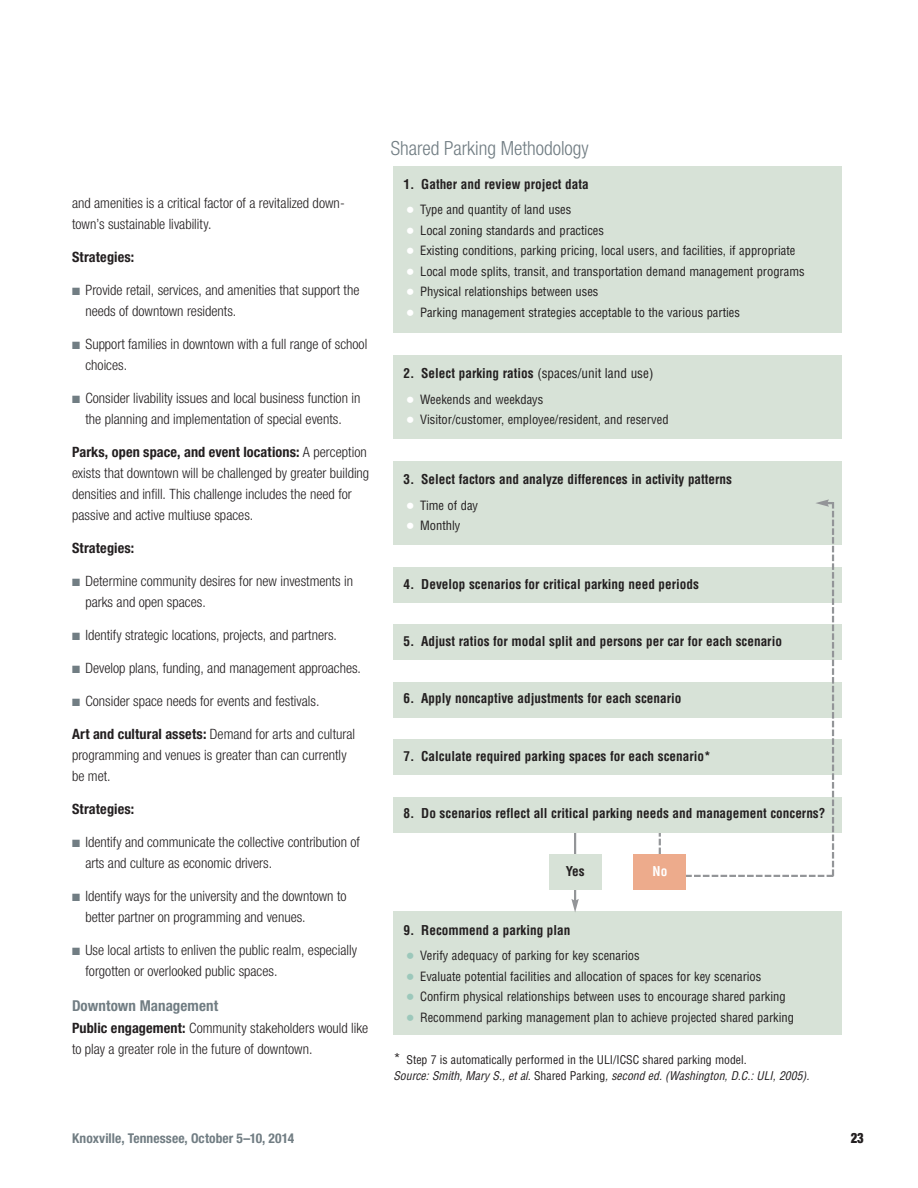
<style>
.page{position:relative;width:918px;height:1188px;background:#fff}
.page>*{position:absolute;margin:0;border:0;box-sizing:border-box;transform-origin:0 0}
.chart_title{font:300 condensed 19.5px "Helvetica Neue LT Std";color:#717d83}
.head_3{font:700 condensed 15px "Helvetica Neue LT Std";letter-spacing:.005em;color:#717d83}
.BODY_TXT_-_bold_thro{font:300 condensed 14.25px/21px "Helvetica Neue LT Std";color:#231f20}
.BODY_TXT_-_bold_thro-2{font:700 condensed 14.25px "Helvetica Neue LT Std";letter-spacing:.01em;color:#231f20}
.t1{font:900 condensed 14.25px "Helvetica Neue LT Std";color:#231f20;scale:.9 1}
.t2{font:700 condensed 13.5px "Helvetica Neue LT Std";letter-spacing:.005em;color:#717d83}
.t3{font:700 condensed 13.2px "Helvetica";color:#231f20}
.t4{font:700 condensed 13.2px "Helvetica";color:#fff}
.t5{font:condensed 12.45px "Helvetica";color:#231f20}
.t6{font:condensed 11.7px/16.2px "Helvetica";color:#231f20}
.s1{color:#717d83}
.s2{font-weight:700}
.s3{font-family:"Universal Newswith Comm Pi";font-stretch:normal;color:#fff}
.s4{font-weight:400}
.s5{font-family:"Universal Newswith Comm Pi";font-stretch:normal;color:#9cc8bb}
.s6{font-size:14.7px}
.s7{font-style:italic}
</style>
<div class="page">
<div style="left:393px;top:166px;width:449px;height:167px;background:#d7e2d7"></div>
<div style="left:393px;top:912px;width:449px;height:123px;background:#d7e2d7"></div>
<div style="left:393px;top:355px;width:449px;height:84px;background:#d7e2d7"></div>
<div style="left:393px;top:461px;width:449px;height:84px;background:#d7e2d7"></div>
<hr style="left:574px;top:817px;width:2px;height:84px;background:#939598">
<svg style="left:571px;top:899px;width:8px;height:13px"></svg>
<svg style="left:659px;top:832px;width:2px;height:22px"></svg>
<div style="left:549px;top:854px;width:53px;height:36px;background:#d7e2d7"></div>
<div style="left:393px;top:567px;width:449px;height:36px;background:#d7e2d7"></div>
<div style="left:393px;top:625px;width:449px;height:35px;background:#d7e2d7"></div>
<div style="left:393px;top:682px;width:449px;height:35px;background:#d7e2d7"></div>
<div style="left:393px;top:739px;width:449px;height:36px;background:#d7e2d7"></div>
<div style="left:393px;top:797px;width:449px;height:35px;background:#d7e2d7"></div>
<div style="left:634px;top:854px;width:52px;height:36px;background:#edab8c"></div>
<svg style="left:676px;top:499px;width:158px;height:378px"></svg>
<p class="BODY_TXT_-_bold_thro" style="left:72px;top:193px;width:274px">and amenities is a critical factor of a revitalized down&shy;town’s sustainable livability.</p>
<p class="BODY_TXT_-_bold_thro-2" style="left:72px;top:248px;width:64px">Strategies:</p>
<p class="BODY_TXT_-_bold_thro" style="left:86px;top:280px;width:275px;text-indent:-14px"><span class="s1">■</span> Provide retail, services, and amenities that support the needs of downtown residents.</p>
<p class="BODY_TXT_-_bold_thro" style="left:86px;top:334px;width:283px;text-indent:-14px"><span class="s1">■</span> Support families in downtown with a full range of school choices.</p>
<p class="BODY_TXT_-_bold_thro" style="left:72px;top:388px;width:290px;text-align:center"><span class="s1">■</span> Consider livability issues and local business function in the planning and implementation of special events.</p>
<p class="BODY_TXT_-_bold_thro" style="left:72px;top:442px;width:299px"><span class="s2">Parks, open space, and event locations:</span> A perception exists that downtown will be challenged by greater building densities and infill. This challenge includes the need for passive and active multiuse spaces.</p>
<p class="BODY_TXT_-_bold_thro-2" style="left:72px;top:539px;width:64px">Strategies:</p>
<p class="BODY_TXT_-_bold_thro" style="left:86px;top:571px;width:269px;text-indent:-14px"><span class="s1">■</span> Determine community desires for new investments in parks and open spaces.</p>
<p class="BODY_TXT_-_bold_thro" style="left:72px;top:625px;width:267px"><span class="s1">■</span> Identify strategic locations, projects, and partners.</p>
<p class="BODY_TXT_-_bold_thro" style="left:72px;top:658px;width:291px"><span class="s1">■</span> Develop plans, funding, and management approaches.</p>
<p class="BODY_TXT_-_bold_thro" style="left:72px;top:691px;width:249px"><span class="s1">■</span> Consider space needs for events and festivals.</p>
<p class="BODY_TXT_-_bold_thro" style="left:72px;top:724px;width:285px"><span class="s2">Art and cultural assets:</span> Demand for arts and cultural programming and venues is greater than can currently be met.</p>
<p class="BODY_TXT_-_bold_thro-2" style="left:72px;top:800px;width:64px">Strategies:</p>
<p class="BODY_TXT_-_bold_thro" style="left:86px;top:832px;width:276px;text-indent:-14px"><span class="s1">■</span> Identify and communicate the collective contribution of arts and culture as economic drivers.</p>
<p class="BODY_TXT_-_bold_thro" style="left:86px;top:886px;width:263px;text-indent:-14px"><span class="s1">■</span> Identify ways for the university and the downtown to better partner on programming and venues.</p>
<p class="BODY_TXT_-_bold_thro" style="left:86px;top:940px;width:273px;text-indent:-14px"><span class="s1">■</span> Use local artists to enliven the public realm, especially forgotten or overlooked public spaces.</p>
<p class="head_3" style="left:72px;top:996px;width:148px">Downtown Management</p>
<p class="BODY_TXT_-_bold_thro" style="left:72px;top:1018px;width:298px"><span class="s2">Public engagement:</span> Community stakeholders would like to play a greater role in the future of downtown.</p>
<p class="chart_title" style="left:391px;top:137px;width:200px">Shared Parking Methodology</p>
<p class="t3" style="left:404px;top:176px;width:187px">1. Gather and review project data</p>
<p class="t5" style="left:407px;top:202px;width:166px"><span class="s3">●</span> Type and quantity of land uses</p>
<p class="t5" style="left:407px;top:222px;width:199px"><span class="s3">●</span> Local zoning standards and practices</p>
<p class="t5" style="left:407px;top:243px;width:390px"><span class="s3">●</span> Existing conditions, parking pricing, local users, and facilities, if appropriate</p>
<p class="t5" style="left:407px;top:264px;width:399px"><span class="s3">●</span> Local mode splits, transit, and transportation demand management programs</p>
<p class="t5" style="left:407px;top:284px;width:193px"><span class="s3">●</span> Physical relationships between uses</p>
<p class="t5" style="left:407px;top:305px;width:335px"><span class="s3">●</span> Parking management strategies acceptable to the various parties</p>
<p class="t3" style="left:404px;top:365px;width:251px">2. Select parking ratios <span class="s4">(spaces/unit land use)</span></p>
<p class="t5" style="left:407px;top:392px;width:138px"><span class="s3">●</span> Weekends and weekdays</p>
<p class="t5" style="left:407px;top:412px;width:263px"><span class="s3">●</span> Visitor/customer, employee/resident, and reserved</p>
<p class="t3" style="left:404px;top:471px;width:330px">3. Select factors and analyze differences in activity patterns</p>
<p class="t5" style="left:407px;top:498px;width:73px"><span class="s3">●</span> Time of day</p>
<p class="t5" style="left:407px;top:518px;width:55px"><span class="s3">●</span> Monthly</p>
<p class="t3" style="left:404px;top:576px;width:297px">4. Develop scenarios for critical parking need periods</p>
<p class="t3" style="left:404px;top:633px;width:380px">5. Adjust ratios for modal split and persons per car for each scenario</p>
<p class="t3" style="left:404px;top:690px;width:279px">6. Apply noncaptive adjustments for each scenario</p>
<p class="t3" style="left:404px;top:748px;width:309px">7. Calculate required parking spaces for each scenario*</p>
<p class="t3" style="left:404px;top:805px;width:423px">8. Do scenarios reflect all critical parking needs and management concerns?</p>
<p class="t3" style="left:566px;top:863px;width:21px">Yes</p>
<p class="t4" style="left:653px;top:863px;width:16px">No</p>
<p class="t3" style="left:404px;top:922px;width:168px">9. Recommend a parking plan</p>
<p class="t5" style="left:407px;top:948px;width:234px"><span class="s5">●</span> Verify adequacy of parking for key scenarios</p>
<p class="t5" style="left:407px;top:968px;width:356px"><span class="s5">●</span> Evaluate potential facilities and allocation of spaces for key scenarios</p>
<p class="t5" style="left:407px;top:989px;width:380px"><span class="s5">●</span> Confirm physical relationships between uses to encourage shared parking</p>
<p class="t5" style="left:407px;top:1010px;width:389px"><span class="s5">●</span> Recommend parking management plan to achieve projected shared parking</p>
<p class="t6" style="left:393px;top:1051px;width:418px"><span class="s6">*</span> Step 7 is automatically performed in the ULI/ICSC shared parking model.<br><span class="s7">Source: Smith, Mary S., et al.</span> Shared Parking<span class="s7">, second ed. (Washington, D.C.: ULI, 2005).</span></p>
<p class="t2" style="left:72px;top:1130px;width:224px">Knoxville, Tennessee, October 5–10, 2014</p>
<p class="t1" style="left:851px;top:1129px;width:16px">23</p>
</div>
